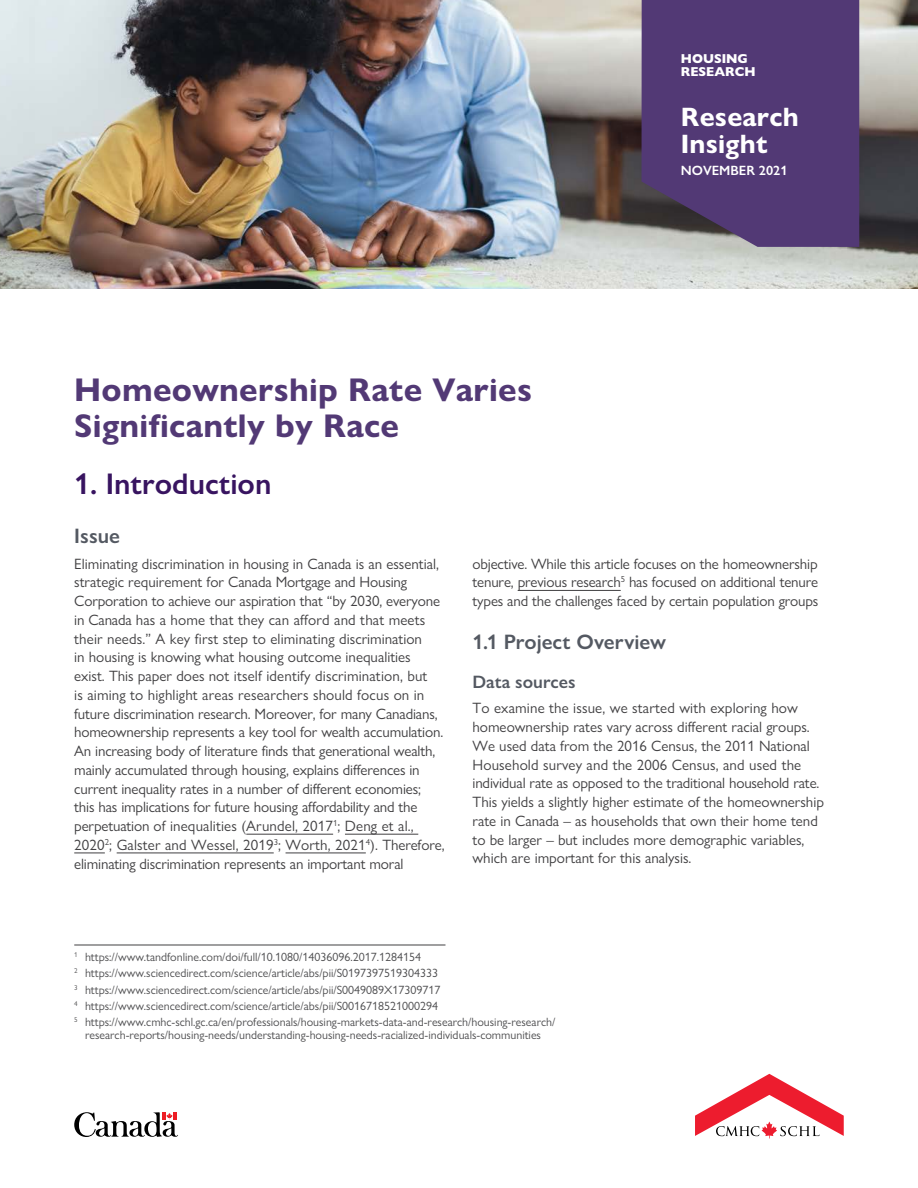
<style>
.page{position:relative;width:918px;height:1188px;background:#fff}
.page>*{position:absolute;margin:0;border:0;box-sizing:border-box;transform-origin:0 0}
.H2_Cover_Title{font:700 33px/36px "Gill Sans Nova";letter-spacing:.01em;color:#523975}
.H3_Subhead{font:600 30px "Gill Sans Nova";color:#381460}
.H1_Cover_RI{font:700 26.7px/26.7px "Gill Sans Nova";letter-spacing:.01em;color:#fff}
.H4_Subhead{font:600 21px "Gill Sans Nova";color:#545962}
.H5_Subhead{font:600 18px "Gill Sans Nova";color:#545962}
.P_Body{font:15px/18.8px "Gill Sans Nova";color:#414042}
.P_Cover_Date{font:600 13.5px "Gill Sans Nova";color:#fff}
.P_Cover_RH{font:800 12.9px/12.9px "Gill Sans Nova";color:#fff}
.t1{font:12px/16.2px "Gill Sans Nova";color:#4d4d4f}
</style>
<div class="page">
<img style="left:0;top:0;width:918px;height:288px">
<svg style="left:642px;top:0;width:217px;height:247px;background:#564074"></svg>
<hr style="left:74px;top:945px;width:372px;height:1px;background:#414042">
<hr style="left:246px;top:834px;width:87px;height:1px;background:#414042">
<hr style="left:345px;top:834px;width:73px;height:1px;background:#414042">
<hr style="left:74px;top:853px;width:31px;height:1px;background:#414042">
<hr style="left:117px;top:853px;width:157px;height:1px;background:#414042">
<hr style="left:286px;top:853px;width:80px;height:1px;background:#414042">
<hr style="left:518px;top:590px;width:103px;height:1px;background:#414042">
<div style="left:681px;top:54px;width:162px;height:135px;background:#523975"></div>
<svg style="left:74px;top:1112px;width:104px;height:25px"></svg>
<svg style="left:695px;top:1074px;width:149px;height:64px"></svg>
<h2 class="H2_Cover_Title" style="left:74px;top:372px;width:459px">Homeownership Rate Varies<br>Significantly by Race</h2>
<h3 class="H3_Subhead" style="left:74px;top:465px;width:199px">1. Introduction</h3>
<h4 class="H4_Subhead" style="left:74px;top:523px;width:47px">Issue</h4>
<p class="P_Cover_RH" style="left:681px;top:53px;width:76px">HOUSING<br>RESEARCH</p>
<h1 class="H1_Cover_RI" style="left:681px;top:104px;width:119px">Research<br>Insight</h1>
<p class="P_Cover_Date" style="left:681px;top:162px;width:108px">NOVEMBER 2021</p>
<p class="P_Body" style="left:74px;top:554px;width:372px">Eliminating discrimination in housing in Canada is an essential, strategic requirement for Canada Mortgage and Housing Corporation to achieve our aspiration that “by 2030, everyone in Canada has a home that they can afford and that meets their needs.” A key first step to eliminating discrimination<br>in housing is knowing what housing outcome inequalities exist. This paper does not itself identify discrimination, but<br>is aiming to highlight areas researchers should focus on in future discrimination research. Moreover, for many Canadians, homeownership represents a key tool for wealth accumulation.<br>An increasing body of literature finds that generational wealth, mainly accumulated through housing, explains differences in current inequality rates in a number of different economies; this has implications for future housing affordability and the perpetuation of inequalities (Arundel, 2017<sup>1</sup>; Deng et al., 2020<sup>2</sup>; Galster and Wessel, 2019<sup>3</sup>; Worth, 2021<sup>4</sup>). Therefore, eliminating discrimination represents an important moral</p>
<p class="P_Body" style="left:472px;top:554px;width:348px;text-align:justify">objective. While this article focuses on the homeownership tenure, previous research<sup>5</sup> has focused on additional tenure types and the challenges faced by certain population groups</p>
<h4 class="H4_Subhead" style="left:472px;top:629px;width:195px">1.1 Project Overview</h4>
<h5 class="H5_Subhead" style="left:472px;top:671px;width:105px">Data sources</h5>
<p class="P_Body" style="left:472px;top:699px;width:353px">To examine the issue, we started with exploring how homeownership rates vary across different racial groups.<br>We used data from the 2016 Census, the 2011 National Household survey and the 2006 Census, and used the individual rate as opposed to the traditional household rate.<br>This yields a slightly higher estimate of the homeownership rate in Canada – as households that own their home tend to be larger – but includes more demographic variables, which are important for this analysis.</p>
<p class="t1" style="left:74px;top:949px;width:483px"><sup>1</sup> https://www.tandfonline.com/doi/full/10.1080/14036096.2017.1284154<br><sup>2</sup> https://www.sciencedirect.com/science/article/abs/pii/S0197397519304333<br><sup>3</sup> https://www.sciencedirect.com/science/article/abs/pii/S0049089X17309717<br><sup>4</sup> https://www.sciencedirect.com/science/article/abs/pii/S0016718521000294<br><sup>5</sup> https://www.cmhc-schl.gc.ca/en/professionals/housing-markets-data-and-research/housing-research/</p>
<p class="t1" style="left:85px;top:1027px;width:458px">research-reports/housing-needs/understanding-housing-needs-racialized-individuals-communities</p>
</div>
